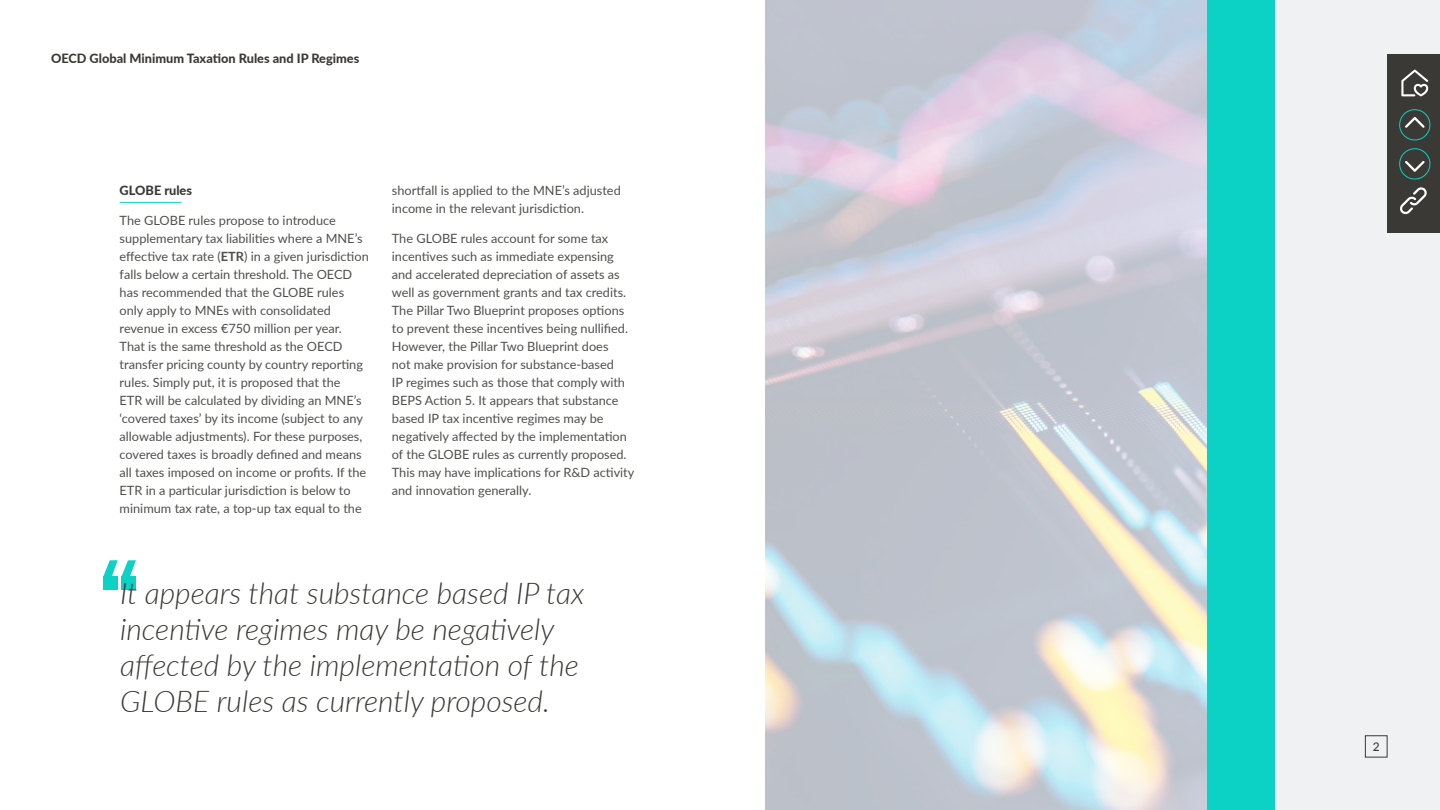
<style>
.page{position:relative;width:1440px;height:810px;background:#fff}
.page>*{position:absolute;margin:0;border:0;box-sizing:border-box;transform-origin:0 0}
.t1{font:italic 300 30px/36px "Lato";color:#3b3936}
.t2{font:12.75px/18px "Lato";color:#4f4e4c}
.t3{font:800 12.75px "Lato";color:#3b3936}
.t4{font:500 12px "Lato";color:#3b3936}
.s1{font-weight:700}
</style>
<div class="page">
<div style="left:1097px;top:0;width:343px;height:810px;background:#eff1f2"></div>
<svg style="left:765px;top:0;width:442px;height:810px;background:#c9cdd5"></svg>
<div style="left:1207px;top:0;width:67px;height:810px;background:#0bd2c5"></div>
<hr style="left:120px;top:202px;width:62px;height:1px;background:#0bd2c5">
<div style="left:1365px;top:735px;width:23px;height:23px;border:1px solid #3b3936"></div>
<div style="left:1388px;top:54px;width:52px;height:178px;background:#3b3936"></div>
<div style="left:1399px;top:109px;width:31px;height:31px;border:1px solid #0bd2c5;border-radius:50%"></div>
<svg style="left:1405px;top:117px;width:20px;height:11px"></svg>
<div style="left:1399px;top:148px;width:31px;height:31px;border:1px solid #0bd2c5;border-radius:50%"></div>
<svg style="left:1405px;top:161px;width:20px;height:11px"></svg>
<svg style="left:1401px;top:69px;width:28px;height:27px"></svg>
<svg style="left:1400px;top:187px;width:27px;height:28px"></svg>
<div style="left:103px;top:576px;width:15px;height:14px;background:#0bd2c5"></div>
<div style="left:121px;top:576px;width:15px;height:14px;background:#0bd2c5"></div>
<svg style="left:103px;top:560px;width:33px;height:16px"></svg>
<p class="t3" style="left:51px;top:49px;width:310px">OECD Global Minimum Taxation Rules and IP Regimes</p>
<p class="t3" style="left:120px;top:180px;width:74px">GLOBE rules</p>
<p class="t2" style="left:120px;top:211px;width:251px">The GLOBE rules propose to introduce supplementary tax liabilities where a MNE’s effective tax rate (<span class="s1">ETR</span>) in a given jurisdiction falls below a certain threshold. The OECD has recommended that the GLOBE rules only apply to MNEs with consolidated revenue in excess €750 million per year.<br>That is the same threshold as the OECD transfer pricing county by country reporting rules. Simply put, it is proposed that the<br>ETR will be calculated by dividing an MNE’s ‘covered taxes’ by its income (subject to any allowable adjustments). For these purposes, covered taxes is broadly defined and means all taxes imposed on income or profits. If the ETR in a particular jurisdiction is below to minimum tax rate, a top-up tax equal to the</p>
<p class="t2" style="left:392px;top:180px;width:230px">shortfall is applied to the MNE’s adjusted income in the relevant jurisdiction.</p>
<p class="t2" style="left:392px;top:229px;width:244px">The GLOBE rules account for some tax incentives such as immediate expensing and accelerated depreciation of assets as well as government grants and tax credits.<br>The Pillar Two Blueprint proposes options to prevent these incentives being nullified.<br>However, the Pillar Two Blueprint does<br>not make provision for substance-based<br>IP regimes such as those that comply with BEPS Action 5. It appears that substance based IP tax incentive regimes may be negatively affected by the implementation of the GLOBE rules as currently proposed.<br>This may have implications for R&amp;D activity and innovation generally.</p>
<h1 class="t1" style="left:120px;top:574px;width:466px">It appears that substance based IP tax incentive regimes may be negatively affected by the implementation of the GLOBE rules as currently proposed.</h1>
<p class="t4" style="left:1373px;top:738px;width:8px">2</p>
</div>
